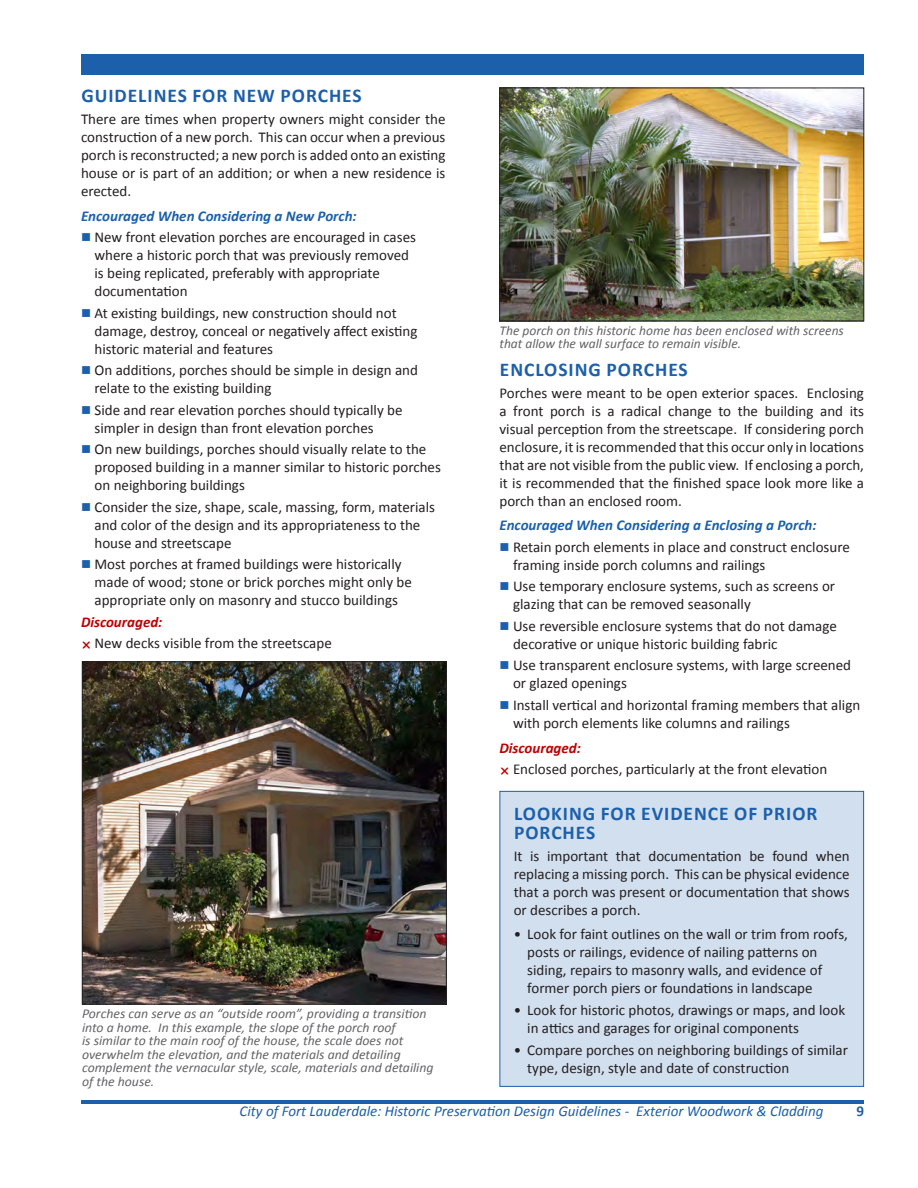
<style>
.page{position:relative;width:918px;height:1188px;background:#fff}
.page>*{position:absolute;margin:0;border:0;box-sizing:border-box;transform-origin:0 0}
.Text_-_Heading_1{font:700 19.5px/19.5px "Calibri";letter-spacing:.05em;color:#1c60ab}
.Text_-_Bullets_Encou{font:15px/18px "Calibri";color:#231f20}
.Text_-_Body{font:15px/18px "Calibri";color:#231f20;text-align:justify}
.Text_-_Bullets{font:15px/18px "Calibri";color:#231f20}
.t1{font:italic 15px "Calibri";color:#1c60ab}
.Text_-_Bullets_Disco{font:15px "Calibri";color:#231f20}
.Text_-_Body-2{font:italic 700 15px "Calibri";color:#1c60ab}
.Text_-_Body-3{font:italic 700 15px "Calibri";color:#be0000}
.t2{font:700 15px "Calibri";color:#1c60ab}
.t3{font:italic 13.5px/13.5px "Calibri";color:#636366}
</style>
<div class="page">
<div style="left:81px;top:54px;width:783px;height:20px;background:#1c60ab"></div>
<hr style="left:81px;top:1100px;width:783px;height:4px;background:#1c60ab">
<div style="left:500px;top:791px;width:364px;height:295px;background:#d2dfee"></div>
<div style="left:500px;top:791px;width:364px;height:296px;border:1px solid #1c60ab"></div>
<img style="left:84px;top:664px;width:361px;height:338px">
<div style="left:82px;top:662px;width:365px;height:342px;border:1px solid #231f20"></div>
<img style="left:502px;top:90px;width:360px;height:229px">
<div style="left:500px;top:88px;width:364px;height:233px;border:1px solid #231f20"></div>
<p class="Text_-_Heading_1" style="left:81px;top:86px;width:282px">GUIDELINES FOR NEW PORCHES</p>
<p class="Text_-_Body" style="left:81px;top:110px;width:366px">There are times when property owners might consider the construction of a new porch. This can occur when a previous porch is reconstructed; a new porch is added onto an existing house or is part of an addition; or when a new residence is erected.</p>
<p class="Text_-_Body-2" style="left:81px;top:206px;width:277px">Encouraged When Considering a New Porch:</p>
<p class="Text_-_Bullets_Encou" style="left:94px;top:228px;width:323px">New front elevation porches are encouraged in cases where a historic porch that was previously removed is being replicated, preferably with appropriate documentation</p>
<p class="Text_-_Bullets_Encou" style="left:94px;top:304px;width:324px">At existing buildings, new construction should not damage, destroy, conceal or negatively affect existing historic material and features</p>
<p class="Text_-_Bullets_Encou" style="left:94px;top:361px;width:325px">On additions, porches should be simple in design and relate to the existing building</p>
<p class="Text_-_Bullets_Encou" style="left:94px;top:401px;width:310px">Side and rear elevation porches should typically be simpler in design than front elevation porches</p>
<p class="Text_-_Bullets_Encou" style="left:94px;top:440px;width:348px">On new buildings, porches should visually relate to the proposed building in a manner similar to historic porches on neighboring buildings</p>
<p class="Text_-_Bullets_Encou" style="left:94px;top:498px;width:342px">Consider the size, shape, scale, massing, form, materials and color of the design and its appropriateness to the house and streetscape</p>
<p class="Text_-_Bullets_Encou" style="left:94px;top:555px;width:319px">Most porches at framed buildings were historically made of wood; stone or brick porches might only be appropriate only on masonry and stucco buildings</p>
<p class="Text_-_Body-3" style="left:81px;top:612px;width:83px">Discouraged:</p>
<p class="Text_-_Bullets_Disco" style="left:94px;top:634px;width:239px">New decks visible from the streetscape</p>
<p class="t3" style="left:82px;top:1006px;width:353px">Porches can serve as an “outside room”, providing a transition into a home. In this example, the slope of the porch roof<br>is similar to the main roof of the house, the scale does not overwhelm the elevation, and the materials and detailing complement the vernacular style, scale, materials and detailing of the house.</p>
<p class="t3" style="left:500px;top:323px;width:346px">The porch on this historic home has been enclosed with screens that allow the wall surface to remain visible.</p>
<p class="Text_-_Heading_1" style="left:500px;top:360px;width:189px">ENCLOSING PORCHES</p>
<p class="Text_-_Body" style="left:500px;top:384px;width:366px">Porches were meant to be open exterior spaces. Enclosing a front porch is a radical change to the building and its visual perception from the streetscape. If considering porch enclosure, it is recommended that this occur only in locations that are not visible from the public view. If enclosing a porch, it is recommended that the finished space look more like a porch than an enclosed room.</p>
<p class="Text_-_Body-2" style="left:500px;top:516px;width:319px">Encouraged When Considering a Enclosing a Porch:</p>
<p class="Text_-_Bullets_Encou" style="left:513px;top:538px;width:338px">Retain porch elements in place and construct enclosure framing inside porch columns and railings</p>
<p class="Text_-_Bullets_Encou" style="left:513px;top:578px;width:324px">Use temporary enclosure systems, such as screens or glazing that can be removed seasonally</p>
<p class="Text_-_Bullets_Encou" style="left:513px;top:617px;width:325px">Use reversible enclosure systems that do not damage decorative or unique historic building fabric</p>
<p class="Text_-_Bullets_Encou" style="left:513px;top:657px;width:340px">Use transparent enclosure systems, with large screened or glazed openings</p>
<p class="Text_-_Bullets_Encou" style="left:513px;top:696px;width:349px">Install vertical and horizontal framing members that align with porch elements like columns and railings</p>
<p class="Text_-_Body-3" style="left:500px;top:738px;width:83px">Discouraged:</p>
<p class="Text_-_Bullets_Disco" style="left:513px;top:760px;width:316px">Enclosed porches, particularly at the front elevation</p>
<p class="Text_-_Heading_1" style="left:514px;top:804px;width:305px">LOOKING FOR EVIDENCE OF PRIOR<br>PORCHES</p>
<p class="Text_-_Body" style="left:514px;top:847px;width:337px">It is important that documentation be found when replacing a missing porch. This can be physical evidence that a porch was present or documentation that shows or describes a porch.</p>
<p class="Text_-_Bullets" style="left:527px;top:926px;width:322px;text-indent:-14px">• Look for faint outlines on the wall or trim from roofs, posts or railings, evidence of nailing patterns on siding, repairs to masonry walls, and evidence of former porch piers or foundations in landscape</p>
<p class="Text_-_Bullets" style="left:527px;top:1001px;width:319px;text-indent:-14px">• Look for historic photos, drawings or maps, and look in attics and garages for original components</p>
<p class="Text_-_Bullets" style="left:527px;top:1041px;width:322px;text-indent:-14px">• Compare porches on neighboring buildings of similar type, design, style and date of construction</p>
<p class="t1" style="left:240px;top:1101px;width:585px">City of Fort Lauderdale: Historic Preservation Design Guidelines - Exterior Woodwork &amp; Cladding</p>
<p class="t2" style="left:856px;top:1101px;width:9px">9</p>
</div>
